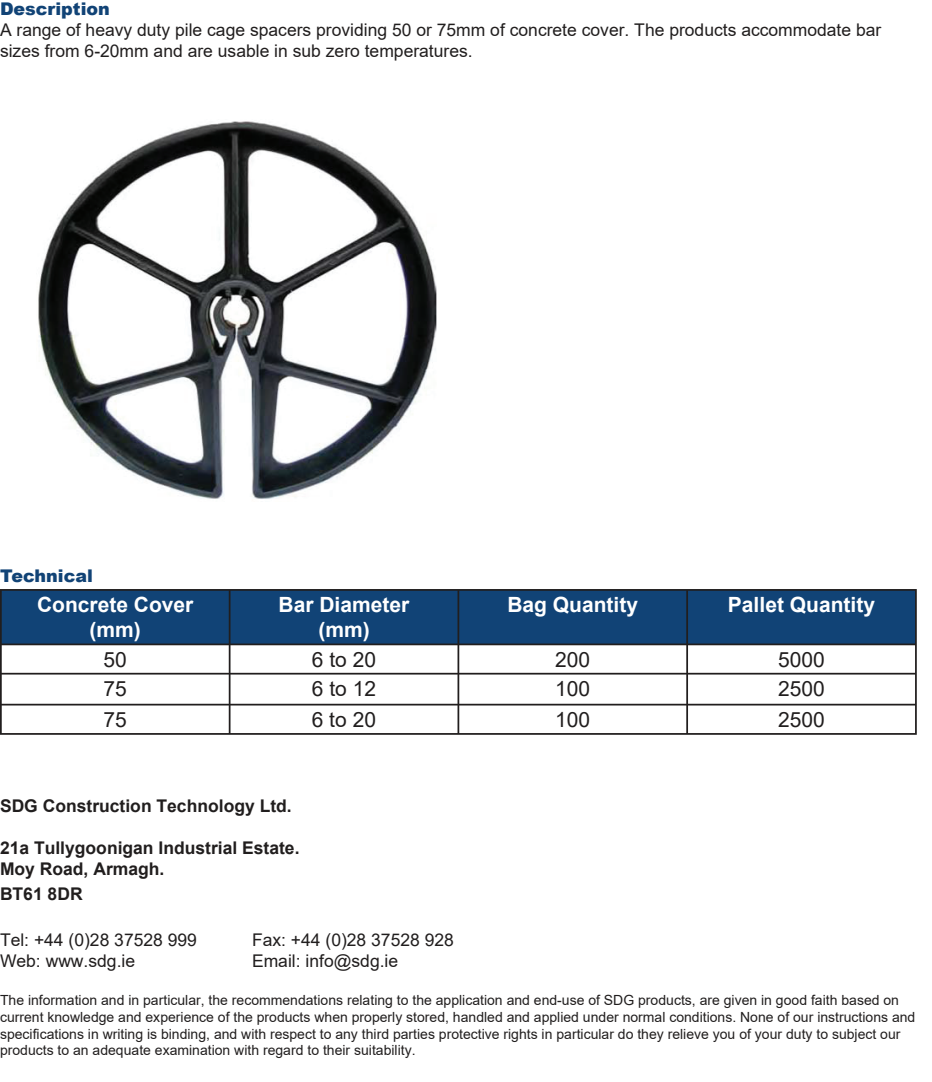
<style>
.page{position:relative;width:932px;height:1082px;background:#fff}
.page>*{position:absolute;margin:0;border:0;box-sizing:border-box;transform-origin:0 0}
.t1{font:700 21px/25.2px "Arial";color:#fff;text-align:center}
.t2{font:21px "Arial";color:#211e1e}
.t3{font:17.5px/21px "Arial";color:#211e1e}
.t4{font:700 17.5px/21px "Arial";color:#211e1e}
.t5{font:900 17.5px "Arial";color:#114376}
.t6{font:14px/16.8px "Arial";color:#211e1e}
</style>
<div class="page">
<div style="left:2px;top:591px;width:913px;height:53px;background:#114376"></div>
<hr style="left:0;top:589px;width:230px;height:2px;background:#211e1e">
<hr style="left:0;top:591px;width:2px;height:53px;background:#211e1e">
<hr style="left:230px;top:589px;width:228px;height:2px;background:#211e1e">
<hr style="left:229px;top:591px;width:1px;height:53px;background:#211e1e">
<hr style="left:458px;top:589px;width:229px;height:2px;background:#211e1e">
<hr style="left:457px;top:591px;width:2px;height:53px;background:#211e1e">
<hr style="left:687px;top:589px;width:230px;height:2px;background:#211e1e">
<hr style="left:686px;top:591px;width:2px;height:53px;background:#211e1e">
<hr style="left:915px;top:591px;width:2px;height:53px;background:#211e1e">
<hr style="left:0;top:644px;width:230px;height:1px;background:#211e1e">
<hr style="left:0;top:645px;width:2px;height:28px;background:#211e1e">
<hr style="left:230px;top:644px;width:228px;height:1px;background:#211e1e">
<hr style="left:458px;top:644px;width:229px;height:1px;background:#211e1e">
<hr style="left:457px;top:645px;width:2px;height:28px;background:#211e1e">
<hr style="left:687px;top:644px;width:230px;height:1px;background:#211e1e">
<hr style="left:686px;top:645px;width:2px;height:28px;background:#211e1e">
<hr style="left:915px;top:645px;width:2px;height:28px;background:#211e1e">
<hr style="left:0;top:673px;width:230px;height:2px;background:#211e1e">
<hr style="left:0;top:675px;width:2px;height:29px;background:#211e1e">
<hr style="left:230px;top:673px;width:228px;height:2px;background:#211e1e">
<hr style="left:458px;top:673px;width:229px;height:2px;background:#211e1e">
<hr style="left:457px;top:675px;width:2px;height:29px;background:#211e1e">
<hr style="left:687px;top:673px;width:230px;height:2px;background:#211e1e">
<hr style="left:686px;top:675px;width:2px;height:29px;background:#211e1e">
<hr style="left:915px;top:675px;width:2px;height:29px;background:#211e1e">
<hr style="left:0;top:704px;width:230px;height:1px;background:#211e1e">
<hr style="left:0;top:705px;width:2px;height:28px;background:#211e1e">
<hr style="left:230px;top:704px;width:228px;height:1px;background:#211e1e">
<svg style="left:229px;top:645px;width:1px;height:88px"></svg>
<hr style="left:458px;top:704px;width:229px;height:1px;background:#211e1e">
<hr style="left:457px;top:705px;width:2px;height:28px;background:#211e1e">
<hr style="left:687px;top:704px;width:230px;height:1px;background:#211e1e">
<hr style="left:686px;top:705px;width:2px;height:28px;background:#211e1e">
<hr style="left:915px;top:705px;width:2px;height:28px;background:#211e1e">
<hr style="left:0;top:733px;width:687px;height:2px;background:#211e1e">
<hr style="left:687px;top:733px;width:230px;height:2px;background:#211e1e">
<img style="left:38px;top:121px;width:398px;height:378px">
<p class="t5" style="left:0;top:-4px;width:111px">Description</p>
<p class="t3" style="left:0;top:19px;width:883px">A range of heavy duty pile cage spacers providing 50 or 75mm of concrete cover. The products accommodate bar sizes from 6-20mm and are usable in sub zero temperatures.</p>
<p class="t5" style="left:0;top:563px;width:94px">Technical</p>
<h1 class="t1" style="left:37px;top:592px;width:158px">Concrete Cover (mm)</h1>
<h1 class="t1" style="left:279px;top:592px;width:132px">Bar Diameter (mm)</h1>
<h1 class="t1" style="left:507px;top:592px;width:132px">Bag Quantity</h1>
<h1 class="t1" style="left:728px;top:592px;width:149px">Pallet Quantity</h1>
<h1 class="t2" style="left:104px;top:645px;width:25px">50</h1>
<h1 class="t2" style="left:312px;top:645px;width:66px">6 to 20</h1>
<h1 class="t2" style="left:555px;top:645px;width:37px">200</h1>
<h1 class="t2" style="left:778px;top:645px;width:48px">5000</h1>
<h1 class="t2" style="left:104px;top:674px;width:25px">75</h1>
<h1 class="t2" style="left:312px;top:674px;width:66px">6 to 12</h1>
<h1 class="t2" style="left:555px;top:674px;width:37px">100</h1>
<h1 class="t2" style="left:778px;top:674px;width:48px">2500</h1>
<h1 class="t2" style="left:103px;top:705px;width:25px">75</h1>
<h1 class="t2" style="left:312px;top:705px;width:66px">6 to 20</h1>
<h1 class="t2" style="left:555px;top:705px;width:37px">100</h1>
<h1 class="t2" style="left:778px;top:705px;width:48px">2500</h1>
<p class="t4" style="left:0;top:795px;width:293px">SDG Construction Technology Ltd.</p>
<p class="t4" style="left:0;top:837px;width:301px">21a Tullygoonigan Industrial Estate.<br>Moy Road, Armagh.</p>
<p class="t4" style="left:0;top:884px;width:84px">BT61 8DR</p>
<p class="t3" style="left:0;top:929px;width:198px">Tel: +44 (0)28 37528 999</p>
<p class="t3" style="left:252px;top:929px;width:203px">Fax: +44 (0)28 37528 928</p>
<p class="t3" style="left:0;top:950px;width:137px">Web: www.sdg.ie</p>
<p class="t3" style="left:252px;top:950px;width:148px">Email: info@sdg.ie</p>
<p class="t6" style="left:0;top:992px;width:917px">The information and in particular, the recommendations relating to the application and end-use of SDG products, are given in good faith based on current knowledge and experience of the products when properly stored, handled and applied under normal conditions. None of our instructions and specifications in writing is binding, and with respect to any third parties protective rights in particular do they relieve you of your duty to subject our products to an adequate examination with regard to their suitability.</p>
</div>
